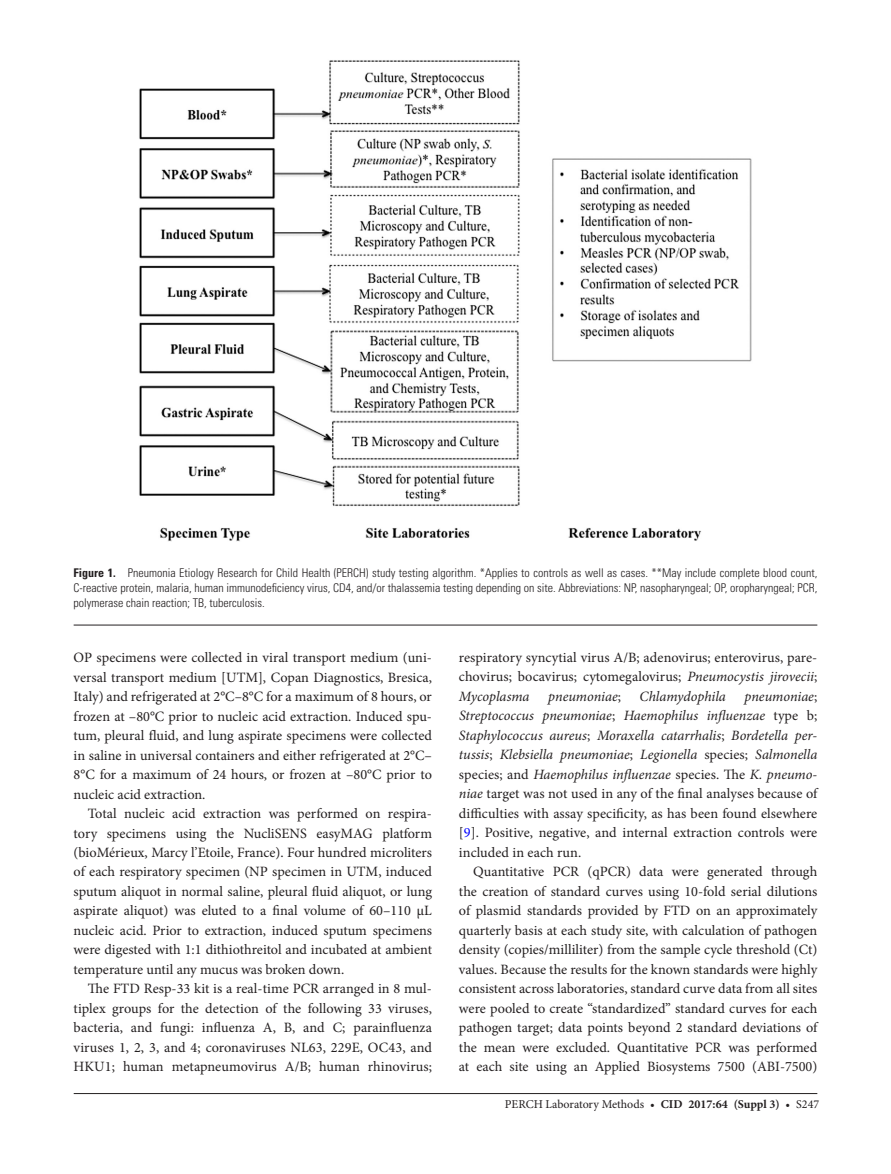
<style>
.page{position:relative;width:891px;height:1174px;background:#fff}
.page>*{position:absolute;margin:0;border:0;box-sizing:border-box;transform-origin:0 0}
.t1{font:14.25px/19.5px "Minion Pro";color:#231f20;text-align:justify}
.t2{font:italic 14.25px "Minion Pro";color:#231f20}
.t3{font:300 condensed 12px/15px "Univers LT Std";color:#231f20;text-align:justify}
.t4{font:12px "Minion Pro";color:#231f20}
.s1{font-weight:700}
.s2{font-style:italic}
.s3{font-style:normal}
.s4{color:#00f}
</style>
<div class="page">
<hr style="left:74px;top:1093px;width:743px;height:1px;background:#231f20">
<hr style="left:74px;top:625px;width:743px;height:1px;background:#231f20">
<img style="left:139px;top:60px;width:613px;height:482px">
<p class="t3" style="left:74px;top:565px;width:745px"><span class="s1">Figure 1.</span> Pneumonia Etiology Research for Child Health (PERCH) study testing algorithm. *Applies to controls as well as cases. **May include complete blood count, C-reactive protein, malaria, human immunodeficiency virus, CD4, and/or thalassemia testing depending on site. Abbreviations: NP, nasopharyngeal; OP, oropharyngeal; PCR, polymerase chain reaction; TB, tuberculosis.</p>
<p class="t1" style="left:74px;top:648px;width:360px">OP specimens were collected in viral transport medium (uni&shy;versal transport medium [UTM], Copan Diagnostics, Bresica, Italy) and refrigerated at 2°C–8°C for a maximum of 8 hours, or frozen at –80°C prior to nucleic acid extraction. Induced spu&shy;tum, pleural fluid, and lung aspirate specimens were collected in saline in universal containers and either refrigerated at 2°C– 8°C for a maximum of 24 hours, or frozen at –80°C prior to nucleic acid extraction.</p>
<p class="t1" style="left:74px;top:804px;width:360px;text-indent:14px">Total nucleic acid extraction was performed on respira&shy;tory specimens using the NucliSENS easyMAG platform (bioMérieux, Marcy l’Etoile, France). Four hundred microliters of each respiratory specimen (NP specimen in UTM, induced sputum aliquot in normal saline, pleural fluid aliquot, or lung aspirate aliquot) was eluted to a final volume of 60–110 μL nucleic acid. Prior to extraction, induced sputum specimens were digested with 1:1 dithiothreitol and incubated at ambient temperature until any mucus was broken down.</p>
<p class="t1" style="left:74px;top:979px;width:360px;text-indent:14px">The FTD Resp-33 kit is a real-time PCR arranged in 8 mul&shy;tiplex groups for the detection of the following 33 viruses, bacteria, and fungi: influenza A, B, and C; parainfluenza viruses 1, 2, 3, and 4; coronaviruses NL63, 229E, OC43, and HKU1; human metapneumovirus A/B; human rhinovirus;</p>
<p class="t1" style="left:459px;top:648px;width:360px">respiratory syncytial virus A/B; adenovirus; enterovirus, pare&shy;chovirus; bocavirus; cytomegalovirus; <span class="s2">Pneumocystis jirovecii</span>; <span class="s2">Mycoplasma</span></p>
<p class="t2" style="left:548px;top:687px;width:74px">pneumoniae<span class="s3">;</span></p>
<p class="t2" style="left:640px;top:687px;width:88px">Chlamydophila</p>
<p class="t1" style="left:459px;top:687px;width:360px;text-indent:286px"><span class="s2">pneumoniae</span>; <span class="s2">Streptococcus pneumoniae</span>; <span class="s2">Haemophilus influenzae</span> type b; <span class="s2">Staphylococcus aureus</span>; <span class="s2">Moraxella catarrhalis</span>; <span class="s2">Bordetella per&shy;tussis</span>; <span class="s2">Klebsiella pneumoniae</span>; <span class="s2">Legionella</span> species; <span class="s2">Salmonella </span>species; and <span class="s2">Haemophilus influenzae</span> species. The <span class="s2">K. pneumo&shy;niae</span> target was not used in any of the final analyses because of difficulties with assay specificity, as has been found elsewhere [<span class="s4">9</span>]. Positive, negative, and internal extraction controls were included in each run.</p>
<p class="t1" style="left:459px;top:862px;width:360px;text-indent:14px">Quantitative PCR (qPCR) data were generated through the creation of standard curves using 10-fold serial dilutions of plasmid standards provided by FTD on an approximately quarterly basis at each study site, with calculation of pathogen density (copies/milliliter) from the sample cycle threshold (Ct) values. Because the results for the known standards were highly consistent across laboratories, standard curve data from all sites were pooled to create “standardized” standard curves for each pathogen target; data points beyond 2 standard deviations of the mean were excluded. Quantitative PCR was performed at each site using an Applied Biosystems 7500 (ABI-7500)</p>
<p class="t4" style="left:505px;top:1096px;width:316px">PERCH Laboratory Methods • <span class="s1">CID 2017:64 (Suppl 3)</span> • S247</p>
</div>
